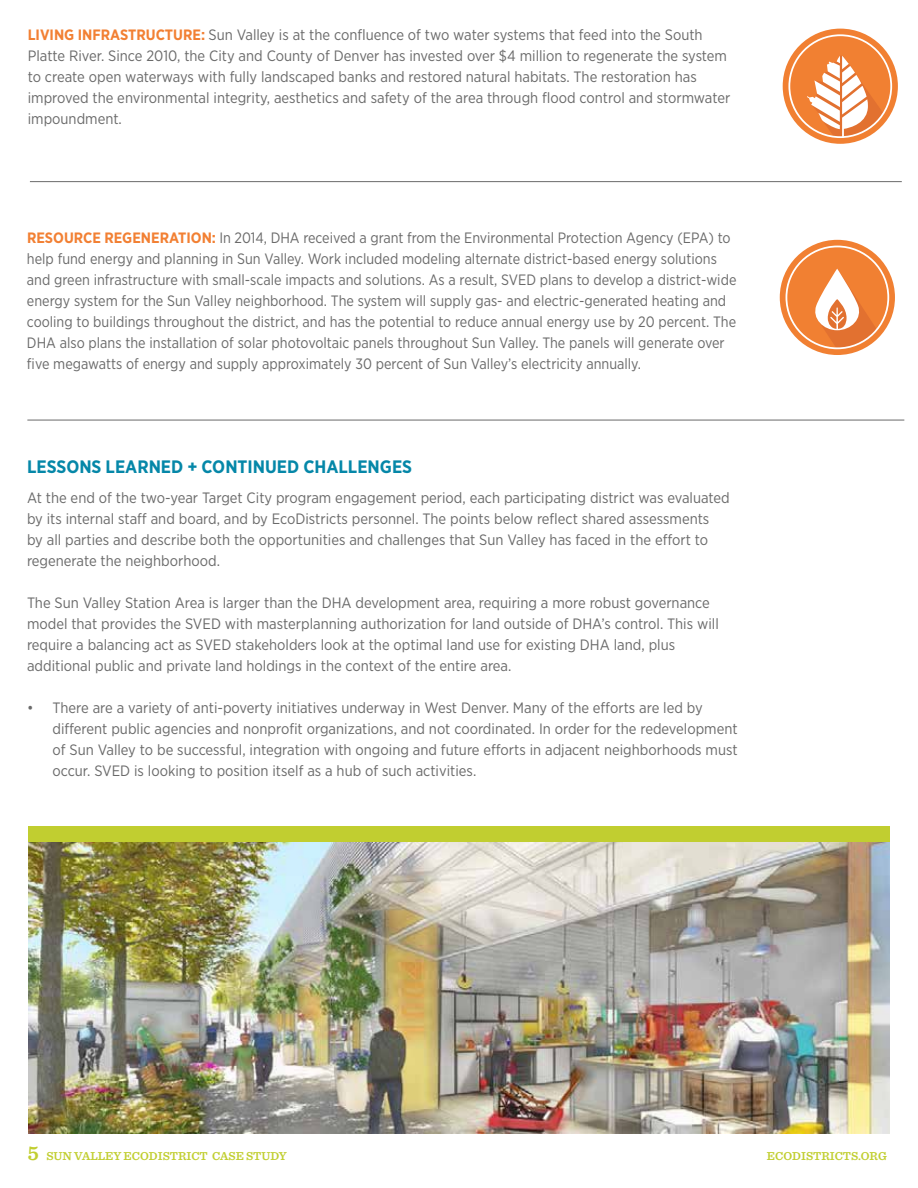
<style>
.page{position:relative;width:918px;height:1188px;background:#fff}
.page>*{position:absolute;margin:0;border:0;box-sizing:border-box;transform-origin:0 0}
.t1{font:700 18px "Gotham Narrow";color:#0587a8}
.t2{font:15px/21px "Gotham Narrow";color:#6a6a6a}
.t3{font:600 12px "Sentinel";color:#c1ce30}
.s1{font-weight:700;color:#f28033}
.s2{font-size:21px}
</style>
<div class="page">
<hr style="left:30px;top:181px;width:872px;height:1px;background:#6a6a6a">
<img style="left:28px;top:842px;width:862px;height:291px">
<div style="left:28px;top:826px;width:862px;height:16px;background:#c1ce30"></div>
<div style="left:783px;top:29px;width:115px;height:115px;background:#f18032;border-radius:50%"></div>
<svg style="left:788px;top:34px;width:104px;height:104px"></svg>
<div style="left:780px;top:240px;width:115px;height:115px;background:#f18032;border-radius:50%"></div>
<svg style="left:786px;top:246px;width:103px;height:103px"></svg>
<hr style="left:27px;top:420px;width:877px;height:1px;background:#6a6a6a">
<p class="t2" style="left:28px;top:24px;width:704px"><span class="s1">LIVING INFRASTRUCTURE:</span> Sun Valley is at the confluence of two water systems that feed into the South Platte River. Since 2010, the City and County of Denver has invested over $4 million to regenerate the system to create open waterways with fully landscaped banks and restored natural habitats. The restoration has improved the environmental integrity, aesthetics and safety of the area through flood control and stormwater impoundment.</p>
<p class="t2" style="left:27px;top:227px;width:711px"><span class="s1">RESOURCE REGENERATION:</span> In 2014, DHA received a grant from the Environmental Protection Agency (EPA) to help fund energy and planning in Sun Valley. Work included modeling alternate district-based energy solutions and green infrastructure with small-scale impacts and solutions. As a result, SVED plans to develop a district-wide energy system for the Sun Valley neighborhood. The system will supply gas- and electric-generated heating and cooling to buildings throughout the district, and has the potential to reduce annual energy use by 20 percent. The DHA also plans the installation of solar photovoltaic panels throughout Sun Valley. The panels will generate over five megawatts of energy and supply approximately 30 percent of Sun Valley’s electricity annually.</p>
<p class="t1" style="left:27px;top:455px;width:387px">LESSONS LEARNED + CONTINUED CHALLENGES</p>
<p class="t2" style="left:27px;top:487px;width:704px">At the end of the two-year Target City program engagement period, each participating district was evaluated by its internal staff and board, and by EcoDistricts personnel. The points below reflect shared assessments<br>by all parties and describe both the opportunities and challenges that Sun Valley has faced in the effort to regenerate the neighborhood.</p>
<p class="t2" style="left:27px;top:592px;width:693px">The Sun Valley Station Area is larger than the DHA development area, requiring a more robust governance model that provides the SVED with masterplanning authorization for land outside of DHA’s control. This will require a balancing act as SVED stakeholders look at the optimal land use for existing DHA land, plus additional public and private land holdings in the context of the entire area.</p>
<p class="t2" style="left:52px;top:697px;width:687px;text-indent:-26px">• There are a variety of anti-poverty initiatives underway in West Denver. Many of the efforts are led by different public agencies and nonprofit organizations, and not coordinated. In order for the redevelopment of Sun Valley to be successful, integration with ongoing and future efforts in adjacent neighborhoods must occur. SVED is looking to position itself as a hub of such activities.</p>
<p class="t3" style="left:27px;top:1147px;width:261px"><span class="s2">5</span> SUN VALLEY ECODISTRICT CASE STUDY</p>
<p class="t3" style="left:767px;top:1147px;width:121px">ECODISTRICTS.ORG</p>
</div>
